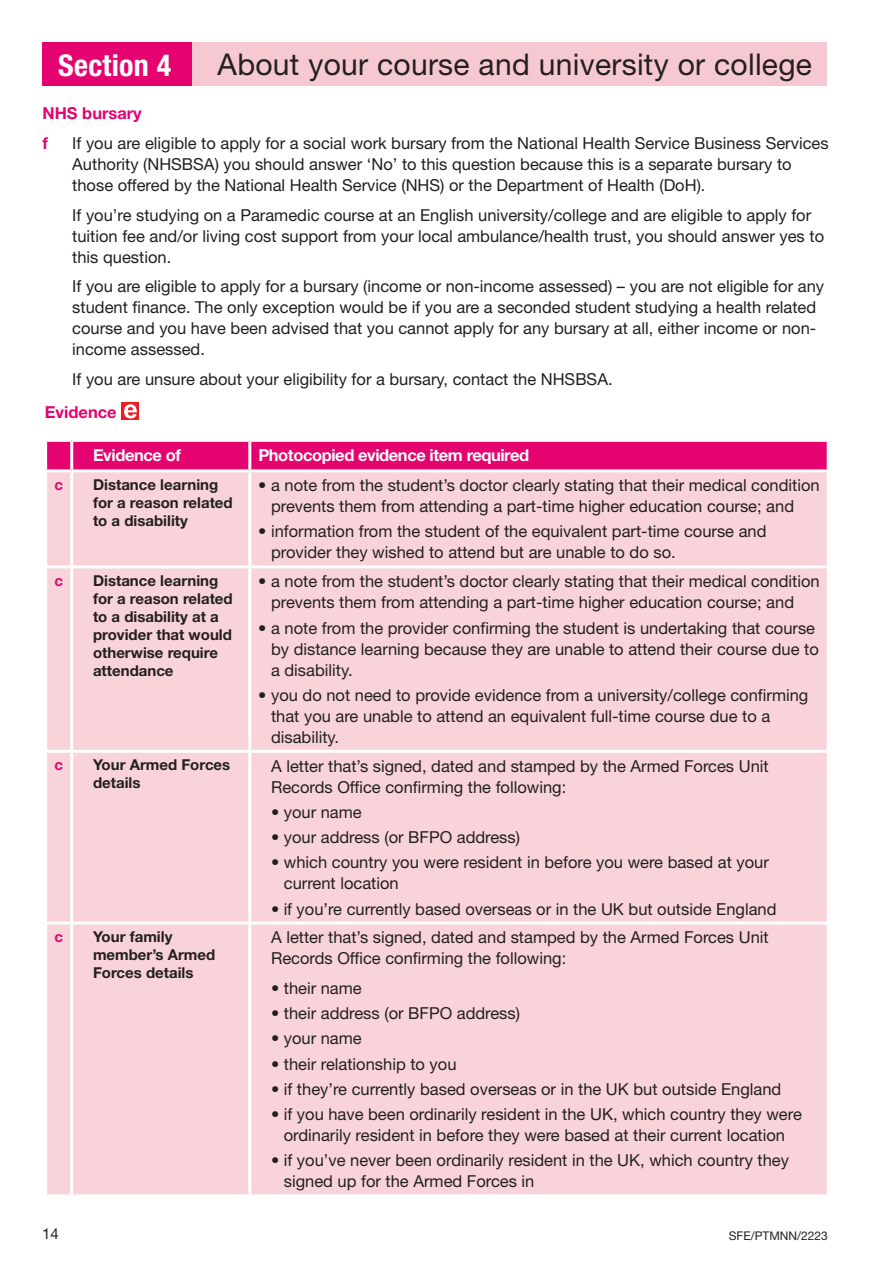
<style>
.page{position:relative;width:893px;height:1263px;background:#fff}
.page>*{position:absolute;margin:0;border:0;box-sizing:border-box;transform-origin:0 0}
.t1{font:30px "Helvetica Neue LT Std";letter-spacing:.01em;color:#231f20}
.t2{font:700 condensed 30px "Helvetica Neue LT Std";letter-spacing:.01em;color:#fff}
.t3{font:16.5px/21px "Helvetica Neue LT Std";color:#231f20}
.t4{font:700 16.5px "Helvetica Neue LT Std";letter-spacing:-.025em;color:#fff}
.t5{font:700 16.5px/29.5px "Helvetica Neue LT Std";color:#e4036f}
.t6{font:700 15px/18px "Helvetica Neue LT Std";color:#231f20}
.t7{font:700 15px "Helvetica Neue LT Std";color:#e4036f}
.t8{font:15px "Helvetica Neue LT Std";color:#231f20}
.t9{font:12px "Helvetica Neue LT Std";color:#231f20}
</style>
<div class="page">
<div style="left:47px;top:442px;width:780px;height:27px;background:#e4036f"></div>
<div style="left:47px;top:472px;width:780px;height:722px;background:#f8d3da"></div>
<hr style="left:70px;top:442px;width:3px;height:27px;background:#fff">
<hr style="left:248px;top:442px;width:3px;height:27px;background:#fff">
<hr style="left:70px;top:472px;width:3px;height:93px;background:#fff">
<hr style="left:248px;top:472px;width:3px;height:93px;background:#fff">
<hr style="left:44px;top:565px;width:28px;height:3px;background:#fff">
<hr style="left:72px;top:565px;width:178px;height:3px;background:#fff">
<hr style="left:70px;top:568px;width:3px;height:182px;background:#fff">
<hr style="left:250px;top:565px;width:580px;height:3px;background:#fff">
<hr style="left:248px;top:568px;width:3px;height:182px;background:#fff">
<hr style="left:44px;top:750px;width:28px;height:3px;background:#fff">
<hr style="left:72px;top:750px;width:178px;height:3px;background:#fff">
<hr style="left:70px;top:753px;width:3px;height:168px;background:#fff">
<hr style="left:250px;top:750px;width:580px;height:3px;background:#fff">
<hr style="left:248px;top:753px;width:3px;height:168px;background:#fff">
<hr style="left:44px;top:921px;width:28px;height:3px;background:#fff">
<hr style="left:72px;top:921px;width:178px;height:3px;background:#fff">
<hr style="left:70px;top:924px;width:3px;height:270px;background:#fff">
<hr style="left:250px;top:921px;width:580px;height:3px;background:#fff">
<hr style="left:248px;top:924px;width:3px;height:270px;background:#fff">
<div style="left:122px;top:403px;width:17px;height:17px;background:#ee1d23"></div>
<svg style="left:124px;top:404px;width:13px;height:14px"></svg>
<div style="left:43px;top:43px;width:153px;height:43px;background:#e4036f"></div>
<div style="left:192px;top:43px;width:635px;height:43px;background:#f6c8d1"></div>
<h1 class="t2" style="left:58px;top:47px;width:114px">Section 4</h1>
<h1 class="t1" style="left:218px;top:47px;width:596px">About your course and university or college</h1>
<p class="t5" style="left:43px;top:98px;width:101px">NHS bursary f</p>
<p class="t3" style="left:72px;top:132px;width:758px">If you are eligible to apply for a social work bursary from the National Health Service Business Services<br>Authority (NHSBSA) you should answer ‘No’ to this question because this is a separate bursary to those offered by the National Health Service (NHS) or the Department of Health (DoH).</p>
<p class="t3" style="left:72px;top:204px;width:753px">If you’re studying on a Paramedic course at an English university/college and are eligible to apply for tuition fee and/or living cost support from your local ambulance/health trust, you should answer yes to this question.</p>
<p class="t3" style="left:72px;top:275px;width:753px">If you are eligible to apply for a bursary (income or non-income assessed) – you are not eligible for any student finance. The only exception would be if you are a seconded student studying a health related course and you have been advised that you cannot apply for any bursary at all, either income or non&shy;income assessed.</p>
<p class="t3" style="left:72px;top:368px;width:542px">If you are unsure about your eligibility for a bursary, contact the NHSBSA.</p>
<p class="t5" style="left:45px;top:396px;width:73px">Evidence</p>
<p class="t4" style="left:93px;top:444px;width:89px">Evidence of</p>
<p class="t4" style="left:258px;top:444px;width:272px">Photocopied evidence item required</p>
<p class="t7" style="left:55px;top:475px;width:10px">c</p>
<p class="t6" style="left:93px;top:475px;width:141px">Distance learning for a reason related to a disability</p>
<p class="t3" style="left:271px;top:475px;width:550px;text-indent:-13px">• a note from the student’s doctor clearly stating that their medical condition prevents them from attending a part-time higher education course; and</p>
<p class="t3" style="left:271px;top:521px;width:497px;text-indent:-13px">• information from the student of the equivalent part-time course and provider they wished to attend but are unable to do so.</p>
<p class="t7" style="left:55px;top:571px;width:10px">c</p>
<p class="t6" style="left:93px;top:571px;width:141px">Distance learning for a reason related to a disability at a provider that would otherwise require attendance</p>
<p class="t3" style="left:271px;top:571px;width:550px;text-indent:-13px">• a note from the student’s doctor clearly stating that their medical condition prevents them from attending a part-time higher education course; and</p>
<p class="t3" style="left:271px;top:617px;width:549px;text-indent:-13px">• a note from the provider confirming the student is undertaking that course by distance learning because they are unable to attend their course due to a disability.</p>
<p class="t3" style="left:271px;top:684px;width:539px;text-indent:-13px">• you do not need to provide evidence from a university/college confirming that you are unable to attend an equivalent full-time course due to a disability.</p>
<p class="t7" style="left:55px;top:756px;width:10px">c</p>
<p class="t6" style="left:93px;top:756px;width:139px">Your Armed Forces details</p>
<p class="t3" style="left:271px;top:755px;width:499px">A letter that’s signed, dated and stamped by the Armed Forces Unit<br>Records Office confirming the following:</p>
<p class="t3" style="left:271px;top:801px;width:92px">• your name</p>
<p class="t3" style="left:271px;top:826px;width:250px">• your address (or BFPO address)</p>
<p class="t3" style="left:284px;top:852px;width:486px;text-indent:-13px">• which country you were resident in before you were based at your current location</p>
<p class="t3" style="left:271px;top:898px;width:507px">• if you’re currently based overseas or in the UK but outside England</p>
<p class="t7" style="left:55px;top:928px;width:10px">c</p>
<p class="t6" style="left:93px;top:928px;width:124px">Your family member’s Armed<br>Forces details</p>
<p class="t3" style="left:271px;top:927px;width:499px">A letter that’s signed, dated and stamped by the Armed Forces Unit<br>Records Office confirming the following:</p>
<p class="t3" style="left:271px;top:977px;width:92px">• their name</p>
<p class="t3" style="left:271px;top:1002px;width:250px">• their address (or BFPO address)</p>
<p class="t3" style="left:271px;top:1028px;width:92px">• your name</p>
<p class="t3" style="left:271px;top:1053px;width:187px">• their relationship to you</p>
<p class="t3" style="left:271px;top:1078px;width:512px">• if they’re currently based overseas or in the UK but outside England</p>
<p class="t3" style="left:271px;top:1103px;width:532px;text-align:center">• if you have been ordinarily resident in the UK, which country they were ordinarily resident in before they were based at their current location</p>
<p class="t3" style="left:284px;top:1150px;width:507px;text-indent:-13px">• if you’ve never been ordinarily resident in the UK, which country they signed up for the Armed Forces in</p>
<p class="t8" style="left:42px;top:1225px;width:18px">14</p>
<p class="t9" style="left:729px;top:1229px;width:101px">SFE/PTMNN/2223</p>
</div>
